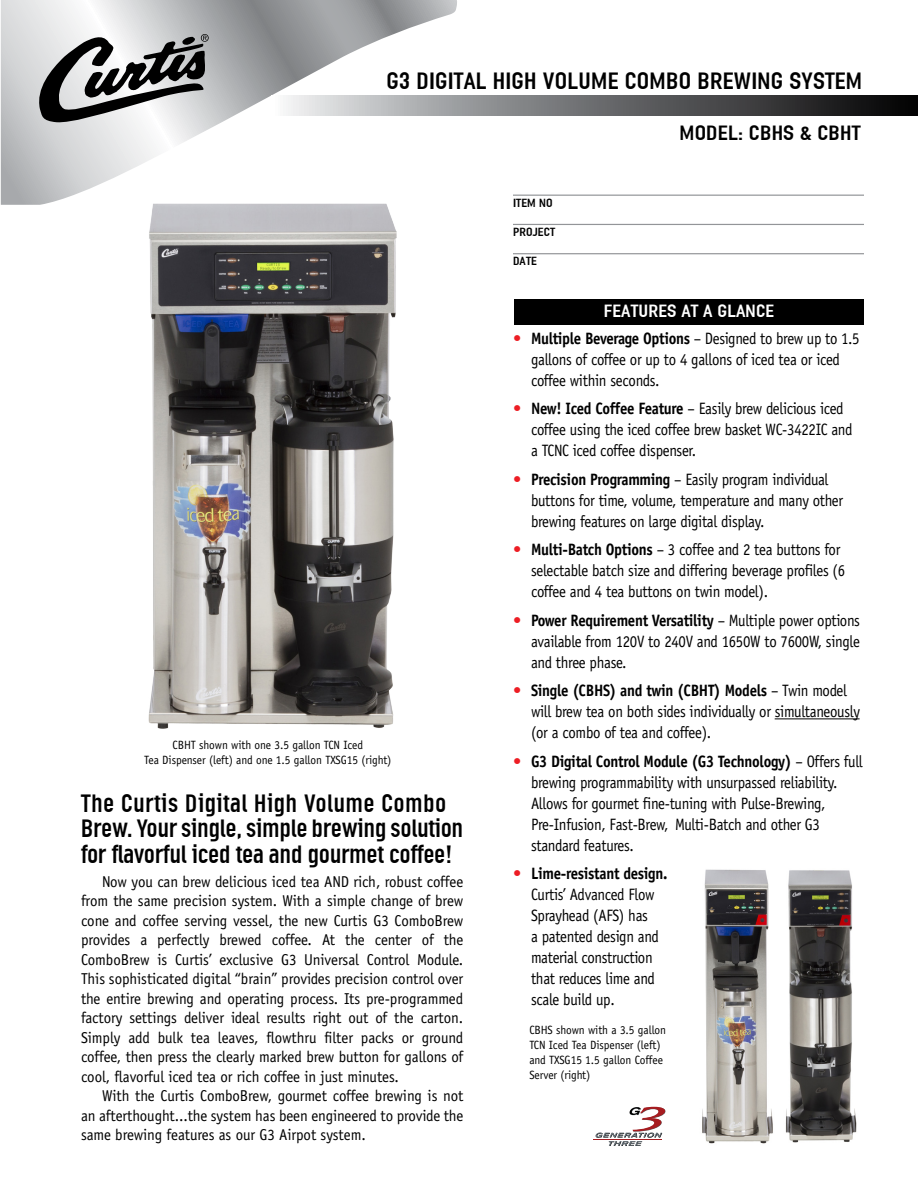
<style>
.page{position:relative;width:918px;height:1188px;background:#fff}
.page>*{position:absolute;margin:0;border:0;box-sizing:border-box;transform-origin:0 0}
.t1{font:25.5px/25.5px "Linotype Ordinar";color:#000;scale:.88 1}
.t2{font:24px "Linotype Ordinar";color:#000;scale:.95 1}
.t3{font:21px "Linotype Ordinar";color:#000}
.t4{font:18px "Linotype Ordinar";color:#fff}
.t5{font:16.5px/21px "Officina Sans";letter-spacing:-.02em;color:#000;scale:.9 1}
.t6{font:15.75px/19.5px "Officina Sans";letter-spacing:-.005em;color:#000;text-align:justify;scale:.95 1}
.t7{font:12px/15px "Officina Sans";letter-spacing:-.005em;color:#000;text-align:center;scale:.95 1}
.t8{font:12px "Linotype Ordinar";color:#000}
.s1{color:#ed1d24}
.s2{font-weight:700}
</style>
<div class="page">
<svg style="left:1px;top:0;width:457px;height:205px"></svg>
<svg style="left:272px;top:96px;width:646px;height:19px;background:#717274"></svg>
<svg style="left:36px;top:33px;width:173px;height:90px"></svg>
<hr style="left:775px;top:718px;width:85px;height:1px;background:#000">
<div style="left:514px;top:299px;width:350px;height:26px;background:#000"></div>
<hr style="left:513px;top:195px;width:351px;height:1px;background:#939598">
<hr style="left:513px;top:224px;width:351px;height:1px;background:#939598">
<hr style="left:513px;top:253px;width:351px;height:1px;background:#939598">
<svg style="left:595px;top:1107px;width:70px;height:39px"></svg>
<hr style="left:593px;top:1139px;width:68px;height:1px;background:#a71c20">
<img style="left:149px;top:203px;width:248px;height:526px">
<img style="left:702px;top:869px;width:155px;height:275px">
<h2 class="t2" style="left:387px;top:66px;width:502px">G3 DIGITAL HIGH VOLUME COMBO BREWING SYSTEM</h2>
<p class="t7" style="left:144px;top:737px;width:262px">CBHT shown with one 3.5 gallon TCN Iced<br>Tea Dispenser (left) and one 1.5 gallon TXSG15 (right)</p>
<h1 class="t1" style="left:81px;top:790px;width:436px">The Curtis Digital High Volume Combo<br>Brew. Your single, simple brewing solution for flavorful iced tea and gourmet coffee!</h1>
<p class="t6" style="left:81px;top:872px;width:404px;text-indent:21px">Now you can brew delicious iced tea AND rich, robust coffee from the same precision system. With a simple change of brew cone and coffee serving vessel, the new Curtis G3 ComboBrew provides a perfectly brewed coffee. At the center of the ComboBrew is Curtis’ exclusive G3 Universal Control Module.<br>This sophisticated digital “brain” provides precision control over the entire brewing and operating process. Its pre-programmed factory settings deliver ideal results right out of the carton.<br>Simply add bulk tea leaves, flowthru filter packs or ground coffee, then press the clearly marked brew button for gallons of cool, flavorful iced tea or rich coffee in just minutes.</p>
<p class="t6" style="left:81px;top:1086px;width:404px;text-indent:21px">With the Curtis ComboBrew, gourmet coffee brewing is not an afterthought...the system has been engineered to provide the same brewing features as our G3 Airpot system.</p>
<p class="t8" style="left:513px;top:195px;width:41px">ITEM NO</p>
<p class="t8" style="left:513px;top:225px;width:44px">PROJECT</p>
<p class="t8" style="left:513px;top:254px;width:25px">DATE</p>
<p class="t3" style="left:679px;top:120px;width:183px">MODEL: CBHS &amp; CBHT</p>
<p class="t4" style="left:604px;top:300px;width:172px">FEATURES AT A GLANCE</p>
<p class="t5" style="left:531px;top:328px;width:367px;text-indent:-18px"><span class="s1">•</span> <span class="s2">Multiple Beverage Options</span> – Designed to brew up to 1.5 gallons of coffee or up to 4 gallons of iced tea or iced coffee within seconds.</p>
<p class="t5" style="left:531px;top:398px;width:359px;text-indent:-18px"><span class="s1">•</span> <span class="s2">New! Iced Coffee Feature</span> – Easily brew delicious iced coffee using the iced coffee brew basket WC-3422IC and a TCNC iced coffee dispenser.</p>
<p class="t5" style="left:531px;top:469px;width:348px;text-indent:-18px"><span class="s1">•</span> <span class="s2">Precision Programming</span> – Easily program individual buttons for time, volume, temperature and many other brewing features on large digital display.</p>
<p class="t5" style="left:531px;top:539px;width:351px;text-indent:-18px"><span class="s1">•</span> <span class="s2">Multi-Batch Options</span> – 3 coffee and 2 tea buttons for selectable batch size and differing beverage profiles (6 coffee and 4 tea buttons on twin model).</p>
<p class="t5" style="left:531px;top:610px;width:367px;text-align:justify;text-indent:-18px"><span class="s1">•</span> <span class="s2">Power Requirement Versatility</span> – Multiple power options available from 120V to 240V and 1650W to 7600W, single and three phase.</p>
<p class="t5" style="left:531px;top:680px;width:367px;text-indent:-18px"><span class="s1">•</span> <span class="s2">Single (CBHS) and twin (CBHT) Models</span> – Twin model will brew tea on both sides individually or simultaneously (or a combo of tea and coffee).</p>
<p class="t5" style="left:531px;top:751px;width:370px;text-indent:-18px"><span class="s1">•</span> <span class="s2">G3 Digital Control Module (G3 Technology)</span> – Offers full brewing programmability with unsurpassed reliability.<br>Allows for gourmet fine-tuning with Pulse-Brewing, Pre-Infusion, Fast-Brew, Multi-Batch and other G3 standard features.</p>
<p class="t5" style="left:531px;top:863px;width:153px;text-indent:-18px"><span class="s1">•</span> <span class="s2">Lime-resistant design.<br></span>Curtis’ Advanced Flow<br>Sprayhead (AFS) has<br>a patented design and material construction that reduces lime and scale build up.</p>
<p class="t7" style="left:529px;top:1022px;width:145px;text-align:left">CBHS shown with a 3.5 gallon<br>TCN Iced Tea Dispenser (left) and TXSG15 1.5 gallon Coffee<br>Server (right)</p>
</div>
